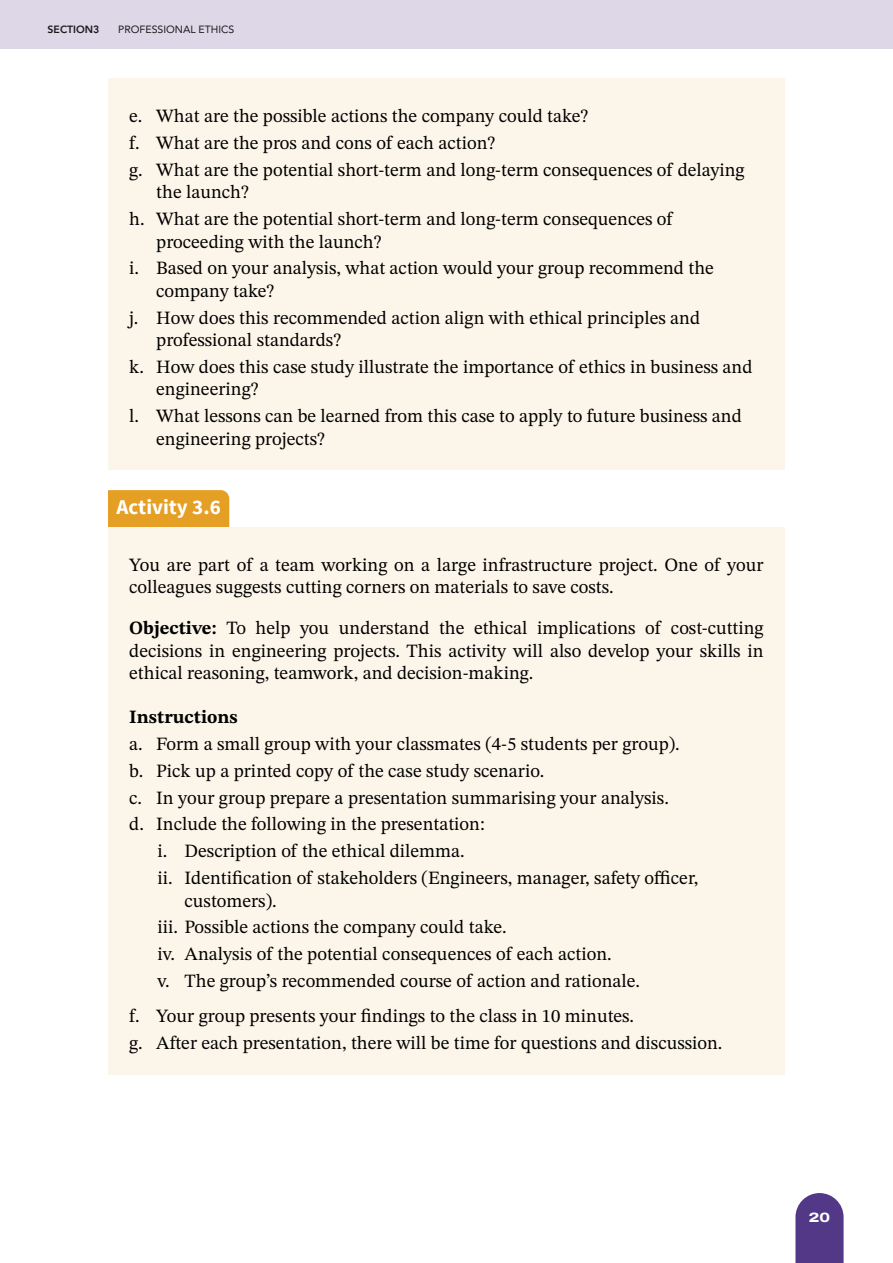
<style>
.page{position:relative;width:893px;height:1263px;background:#fff}
.page>*{position:absolute;margin:0;border:0;box-sizing:border-box;transform-origin:0 0}
.t1{font:700 21px "Source Sans Pro";color:#fff}
.t2{font:18.75px/26.7px "STIX Two Text";color:#000}
.t3{font:700 18.75px "STIX Two Text";color:#000}
.t4{font:800 13.5px "Archivo Expanded";color:#fff}
.t5{font:10.5px "Avenir";color:#1a1a1a}
.t6{font:800 10.5px "Avenir";color:#1a1a1a}
.s1{font-weight:700}
</style>
<div class="page">
<div style="left:0;top:0;width:893px;height:49px;background:#ddd7e7"></div>
<svg style="left:795px;top:1193px;width:49px;height:70px;background:#624a92"></svg>
<div style="left:108px;top:79px;width:677px;height:69px;background:#fcf5e9"></div>
<div style="left:108px;top:132px;width:677px;height:92px;background:#fcf5e9"></div>
<div style="left:108px;top:181px;width:677px;height:92px;background:#fcf5e9"></div>
<div style="left:108px;top:231px;width:677px;height:92px;background:#fcf5e9"></div>
<div style="left:108px;top:280px;width:677px;height:92px;background:#fcf5e9"></div>
<div style="left:108px;top:329px;width:677px;height:92px;background:#fcf5e9"></div>
<div style="left:108px;top:378px;width:677px;height:92px;background:#fcf5e9"></div>
<div style="left:108px;top:490px;width:121px;height:37px;background:#e59f25"></div>
<div style="left:108px;top:527px;width:677px;height:92px;background:#fcf5e9"></div>
<div style="left:108px;top:591px;width:677px;height:114px;background:#fcf5e9"></div>
<div style="left:108px;top:680px;width:677px;height:69px;background:#fcf5e9"></div>
<div style="left:108px;top:733px;width:677px;height:70px;background:#fcf5e9"></div>
<div style="left:108px;top:792px;width:677px;height:70px;background:#fcf5e9"></div>
<div style="left:108px;top:819px;width:677px;height:92px;background:#fcf5e9"></div>
<div style="left:108px;top:895px;width:677px;height:69px;background:#fcf5e9"></div>
<div style="left:108px;top:922px;width:677px;height:69px;background:#fcf5e9"></div>
<div style="left:108px;top:978px;width:677px;height:70px;background:#fcf5e9"></div>
<div style="left:108px;top:1005px;width:677px;height:69px;background:#fcf5e9"></div>
<p class="t6" style="left:48px;top:21px;width:53px">SECTION3</p>
<p class="t5" style="left:118px;top:21px;width:118px">PROFESSIONAL ETHICS</p>
<p class="t2" style="left:129px;top:103px;width:617px">e. What are the possible actions the company could take?<br>f. What are the pros and cons of each action?<br>g. What are the potential short-term and long-term consequences of delaying</p>
<p class="t2" style="left:129px;top:179px;width:545px;text-indent:27px">the launch?<br>h. What are the potential short-term and long-term consequences of</p>
<p class="t2" style="left:129px;top:228px;width:586px;text-indent:27px">proceeding with the launch?<br>i. Based on your analysis, what action would your group recommend the</p>
<p class="t2" style="left:129px;top:277px;width:572px;text-indent:27px">company take?<br>j. How does this recommended action align with ethical principles and</p>
<p class="t2" style="left:129px;top:326px;width:625px;text-indent:27px">professional standards?<br>k. How does this case study illustrate the importance of ethics in business and</p>
<p class="t2" style="left:129px;top:376px;width:614px;text-indent:27px">engineering?<br>l. What lessons can be learned from this case to apply to future business and</p>
<p class="t2" style="left:156px;top:425px;width:170px">engineering projects?</p>
<p class="t1" style="left:117px;top:494px;width:106px">Activity 3.6</p>
<p class="t2" style="left:129px;top:553px;width:636px;line-height:22.5px">You are part of a team working on a large infrastructure project. One of your colleagues suggests cutting corners on materials to save costs.</p>
<p class="t2" style="left:129px;top:617px;width:636px;line-height:22.5px;text-align:justify"><span class="s1">Objective:</span> To help you understand the ethical implications of cost-cutting decisions in engineering projects. This activity will also develop your skills in ethical reasoning, teamwork, and decision-making.</p>
<p class="t3" style="left:129px;top:704px;width:110px">Instructions</p>
<p class="t2" style="left:129px;top:730px;width:552px">a. Form a small group with your classmates (4-5 students per group).</p>
<p class="t2" style="left:129px;top:757px;width:417px">b. Pick up a printed copy of the case study scenario.</p>
<p class="t2" style="left:129px;top:784px;width:541px">c. In your group prepare a presentation summarising your analysis.</p>
<p class="t2" style="left:129px;top:811px;width:357px">d. Include the following in the presentation:</p>
<p class="t2" style="left:158px;top:837px;width:309px">i. Description of the ethical dilemma.</p>
<p class="t2" style="left:158px;top:864px;width:542px">ii. Identification of stakeholders (Engineers, manager, safety officer,</p>
<p class="t2" style="left:158px;top:887px;width:484px;text-indent:27px">customers).<br>iii. Possible actions the company could take.<br>iv. Analysis of the potential consequences of each action.<br>v. The group’s recommended course of action and rationale.</p>
<p class="t2" style="left:129px;top:1002px;width:595px">f. Your group presents your findings to the class in 10 minutes.<br>g. After each presentation, there will be time for questions and discussion.</p>
<p class="t4" style="left:809px;top:1207px;width:23px">20</p>
</div>
